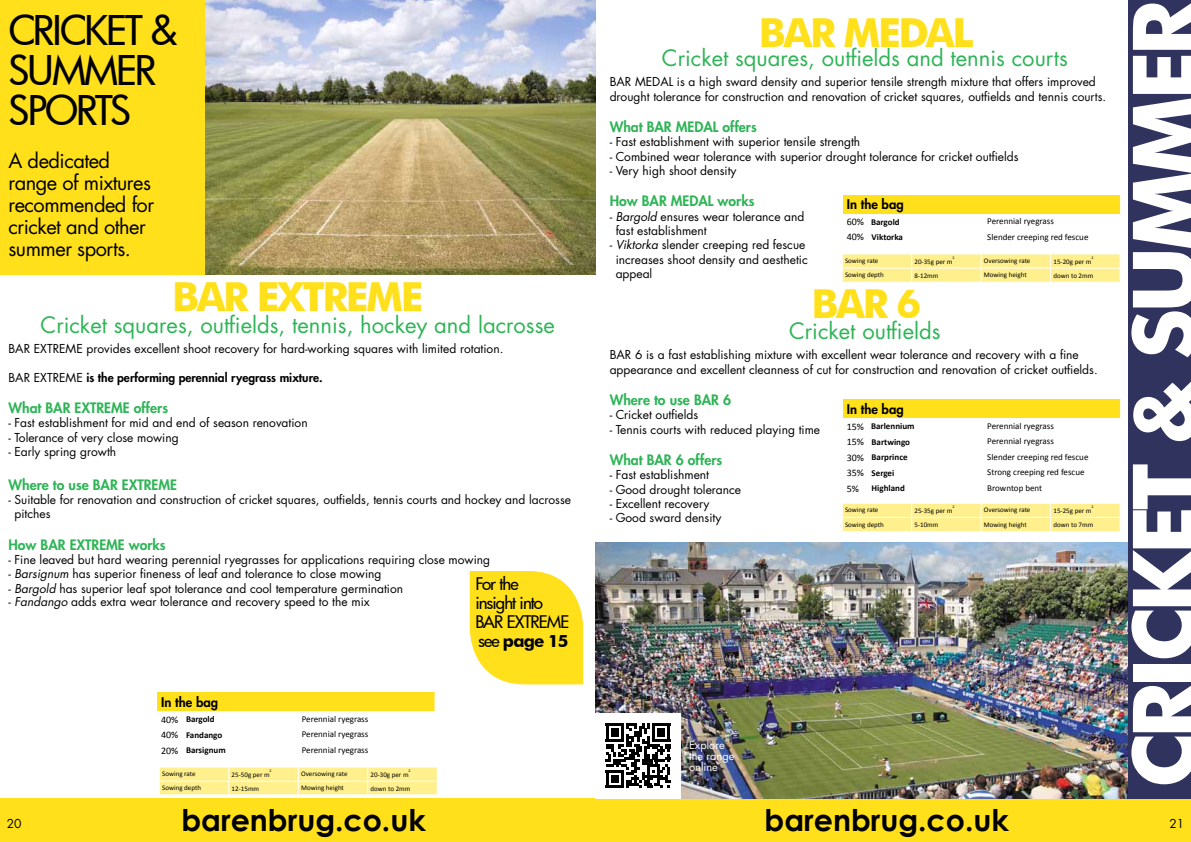
<style>
.page{position:relative;width:1191px;height:842px;background:#fff}
.page>*{position:absolute;margin:0;border:0;box-sizing:border-box;transform-origin:0 0}
.t1{font:700 87px "Futura BT";letter-spacing:-.06em;color:#fff}
.t2{font:700 40px "Futura BT";letter-spacing:-.06em;color:#ffe01b}
.t3{font:500 40px/40px "Futura";letter-spacing:-.05em;color:#000}
.t4{font:700 30px "Century Gothic";color:#000}
.t5{font:22px "Futura Std";color:#2fb457}
.t6{font:20px/22px "Futura Std";letter-spacing:-.025em;color:#000}
.t7{font:500 17px/19px "Futura";letter-spacing:-.05em;color:#000}
.t8{font:700 17px "Futura BT";letter-spacing:-.05em;color:#000}
.t9{font:800 14px "Futura Std";color:#2fb457}
.t10{font:800 13px "Futura Std";color:#000}
.t11{font:12px/14.4px "Futura Std";color:#000}
.t12{font:800 12px "Futura Std";color:#000}
.t13{font:11px/11px "Futura Std";color:#fff}
.t14{font:10px "Calibri";color:#000}
.t15{font:9px "Calibri";color:#000}
.t16{font:700 9px "Calibri";color:#000}
.t17{font:7px "Calibri";color:#000}
.t18{font:4px "Calibri";color:#000}
.s1{font-weight:400}
.s2{font-style:italic}
.s3{font-family:"Futura";font-weight:500}
.s4{font-weight:400;font-size:10px}
</style>
<div class="page">
<div style="left:0;top:798px;width:1191px;height:44px;background:#ffe01b"></div>
<div style="left:0;top:0;width:206px;height:275px;background:#ffe01b"></div>
<img style="left:596px;top:543px;width:532px;height:255px">
<div style="left:1128px;top:0;width:63px;height:798px;background:#31335f"></div>
<div style="left:595px;top:713px;width:85px;height:85px;background:#fff"></div>
<svg style="left:606px;top:723px;width:64px;height:65px"></svg>
<hr style="left:652px;top:723px;width:18px;height:3px;background:#000">
<svg style="left:157px;top:692px;width:281px;height:103px"></svg>
<hr style="left:185px;top:763px;width:114px;height:1px;background:#fff">
<hr style="left:299px;top:763px;width:136px;height:1px;background:#fff">
<svg style="left:842px;top:195px;width:279px;height:87px"></svg>
<hr style="left:871px;top:250px;width:113px;height:1px;background:#fff">
<hr style="left:984px;top:250px;width:137px;height:1px;background:#fff">
<svg style="left:842px;top:399px;width:279px;height:132px"></svg>
<hr style="left:871px;top:501px;width:113px;height:1px;background:#fff">
<hr style="left:984px;top:501px;width:137px;height:1px;background:#fff">
<img style="left:206px;top:0;width:389px;height:275px">
<svg style="left:470px;top:571px;width:113px;height:113px;background:#ffe22f"></svg>
<h2 class="t3" style="left:9px;top:9px;width:171px">CRICKET &amp;<br>SUMMER<br>SPORTS</h2>
<h3 class="t6" style="left:9px;top:150px;width:147px">A dedicated range of mixtures recommended for cricket and other summer sports.</h3>
<h2 class="t2" style="left:172px;top:272px;width:253px">BAR EXTREME</h2>
<h3 class="t5" style="left:41px;top:311px;width:516px">Cricket squares, outfields, tennis, hockey and lacrosse</h3>
<p class="t11" style="left:9px;top:341px;width:496px">BAR EXTREME provides excellent shoot recovery for hard-working squares with limited rotation.</p>
<p class="t12" style="left:9px;top:370px;width:315px"><span class="s1">BAR EXTREME</span> is the performing perennial ryegrass mixture.</p>
<p class="t9" style="left:9px;top:399px;width:161px">What BAR EXTREME offers</p>
<p class="t11" style="left:9px;top:416px;width:301px">- Fast establishment for mid and end of season renovation</p>
<p class="t11" style="left:9px;top:430px;width:172px">- Tolerance of very close mowing</p>
<p class="t11" style="left:9px;top:445px;width:109px">- Early spring growth</p>
<p class="t9" style="left:9px;top:476px;width:170px">Where to use BAR EXTREME</p>
<p class="t11" style="left:15px;top:493px;width:558px;text-indent:-6px">- Suitable for renovation and construction of cricket squares, outfields, tennis courts and hockey and lacrosse pitches</p>
<p class="t9" style="left:9px;top:536px;width:159px">How BAR EXTREME works</p>
<p class="t11" style="left:9px;top:553px;width:483px">- Fine leaved but hard wearing perennial ryegrasses for applications requiring close mowing</p>
<p class="t11" style="left:9px;top:567px;width:374px">- <span class="s2">Barsignum</span> has superior fineness of leaf and tolerance to close mowing</p>
<p class="t11" style="left:9px;top:581px;width:396px">- <span class="s2">Bargold</span> has superior leaf spot tolerance and cool temperature germination</p>
<p class="t11" style="left:9px;top:594px;width:363px">- <span class="s2">Fandango</span> adds extra wear tolerance and recovery speed to the mix</p>
<h3 class="t7" style="left:475px;top:573px;width:95px">For the<br>insight into<br>BAR EXTREME</h3>
<h3 class="t8" style="left:478px;top:630px;width:92px"><span class="s3">see</span> page 15</h3>
<p class="t10" style="left:161px;top:694px;width:58px">In the bag</p>
<p class="t16" style="left:161px;top:713px;width:55px"><span class="s4">40%</span> Bargold</p>
<p class="t15" style="left:302px;top:713px;width:68px">Perennial ryegrass</p>
<p class="t16" style="left:161px;top:729px;width:63px"><span class="s4">40%</span> Fandango</p>
<p class="t15" style="left:302px;top:729px;width:68px">Perennial ryegrass</p>
<p class="t16" style="left:161px;top:744px;width:66px"><span class="s4">20%</span> Barsignum</p>
<p class="t15" style="left:302px;top:744px;width:68px">Perennial ryegrass</p>
<p class="t18" style="left:270px;top:768px;width:4px">2</p>
<p class="t17" style="left:162px;top:769px;width:35px">Sowing rate</p>
<p class="t17" style="left:232px;top:770px;width:39px">25-50g per m</p>
<p class="t18" style="left:408px;top:768px;width:4px">2</p>
<p class="t17" style="left:301px;top:769px;width:48px">Oversowing rate</p>
<p class="t17" style="left:370px;top:770px;width:39px">20-30g per m</p>
<p class="t17" style="left:162px;top:783px;width:40px">Sowing depth</p>
<p class="t17" style="left:232px;top:784px;width:29px">12-15mm</p>
<p class="t17" style="left:301px;top:783px;width:44px">Mowing height</p>
<p class="t17" style="left:370px;top:784px;width:41px">down to 2mm</p>
<h2 class="t2" style="left:759px;top:9px;width:216px">BAR MEDAL</h2>
<h3 class="t5" style="left:662px;top:44px;width:407px">Cricket squares, outfields and tennis courts</h3>
<p class="t11" style="left:609px;top:75px;width:498px">BAR MEDAL is a high sward density and superior tensile strength mixture that offers improved drought tolerance for construction and renovation of cricket squares, outfields and tennis courts.</p>
<p class="t9" style="left:609px;top:118px;width:149px">What BAR MEDAL offers</p>
<p class="t11" style="left:609px;top:135px;width:252px">- Fast establishment with superior tensile strength</p>
<p class="t11" style="left:609px;top:149px;width:410px">- Combined wear tolerance with superior drought tolerance for cricket outfields</p>
<p class="t11" style="left:609px;top:163px;width:128px">- Very high shoot density</p>
<p class="t9" style="left:609px;top:192px;width:146px">How BAR MEDAL works</p>
<p class="t11" style="left:615px;top:209px;width:190px;text-indent:-6px">- <span class="s2">Bargold</span> ensures wear tolerance and fast establishment</p>
<p class="t11" style="left:615px;top:238px;width:194px;text-indent:-6px">- <span class="s2">Viktorka</span> slender creeping red fescue increases shoot density and aesthetic appeal</p>
<p class="t10" style="left:846px;top:196px;width:58px">In the bag</p>
<p class="t16" style="left:846px;top:216px;width:54px"><span class="s4">60%</span> Bargold</p>
<p class="t15" style="left:987px;top:215px;width:68px">Perennial ryegrass</p>
<p class="t16" style="left:846px;top:231px;width:58px"><span class="s4">40%</span> Viktorka</p>
<p class="t15" style="left:987px;top:231px;width:103px">Slender creeping red fescue</p>
<p class="t18" style="left:952px;top:255px;width:4px">2</p>
<p class="t18" style="left:1091px;top:255px;width:4px">2</p>
<p class="t17" style="left:845px;top:256px;width:35px">Sowing rate</p>
<p class="t17" style="left:914px;top:257px;width:39px">20-35g per m</p>
<p class="t17" style="left:984px;top:256px;width:48px">Oversowing rate</p>
<p class="t17" style="left:1053px;top:257px;width:39px">15-20g per m</p>
<p class="t17" style="left:845px;top:271px;width:40px">Sowing depth</p>
<p class="t17" style="left:914px;top:271px;width:25px">8-12mm</p>
<p class="t17" style="left:984px;top:271px;width:44px">Mowing height</p>
<p class="t17" style="left:1053px;top:271px;width:41px">down to 2mm</p>
<h2 class="t2" style="left:811px;top:279px;width:111px">BAR 6</h2>
<h3 class="t5" style="left:789px;top:317px;width:153px">Cricket outfields</h3>
<p class="t11" style="left:609px;top:348px;width:489px">BAR 6 is a fast establishing mixture with excellent wear tolerance and recovery with a fine appearance and excellent cleanness of cut for construction and renovation of cricket outfields.</p>
<p class="t9" style="left:609px;top:391px;width:123px">Where to use BAR 6</p>
<p class="t11" style="left:609px;top:408px;width:90px">- Cricket outfields</p>
<p class="t11" style="left:609px;top:422px;width:212px">- Tennis courts with reduced playing time</p>
<p class="t9" style="left:609px;top:451px;width:114px">What BAR 6 offers</p>
<p class="t11" style="left:609px;top:468px;width:101px">- Fast establishment</p>
<p class="t11" style="left:609px;top:482px;width:133px">- Good drought tolerance</p>
<p class="t11" style="left:609px;top:497px;width:101px">- Excellent recovery</p>
<p class="t11" style="left:609px;top:511px;width:113px">- Good sward density</p>
<p class="t10" style="left:846px;top:401px;width:58px">In the bag</p>
<p class="t16" style="left:846px;top:420px;width:69px"><span class="s4">15%</span> Barlennium</p>
<p class="t15" style="left:987px;top:420px;width:68px">Perennial ryegrass</p>
<p class="t16" style="left:846px;top:436px;width:65px"><span class="s4">15%</span> Bartwingo</p>
<p class="t15" style="left:987px;top:436px;width:68px">Perennial ryegrass</p>
<p class="t16" style="left:846px;top:451px;width:62px"><span class="s4">30%</span> Barprince</p>
<p class="t15" style="left:987px;top:451px;width:103px">Slender creeping red fescue</p>
<p class="t16" style="left:846px;top:467px;width:49px"><span class="s4">35%</span> Sergei</p>
<p class="t15" style="left:987px;top:467px;width:99px">Strong creeping red fescue</p>
<p class="t14" style="left:846px;top:482px;width:14px">5%</p>
<p class="t16" style="left:871px;top:482px;width:35px">Highland</p>
<p class="t15" style="left:987px;top:482px;width:56px">Browntop bent</p>
<p class="t18" style="left:952px;top:504px;width:4px">2</p>
<p class="t18" style="left:1091px;top:504px;width:4px">2</p>
<p class="t17" style="left:845px;top:506px;width:35px">Sowing rate</p>
<p class="t17" style="left:914px;top:506px;width:39px">25-35g per m</p>
<p class="t17" style="left:984px;top:506px;width:48px">Oversowing rate</p>
<p class="t17" style="left:1053px;top:506px;width:39px">15-25g per m</p>
<p class="t17" style="left:845px;top:520px;width:40px">Sowing depth</p>
<p class="t17" style="left:914px;top:520px;width:25px">5-10mm</p>
<p class="t17" style="left:984px;top:520px;width:44px">Mowing height</p>
<p class="t17" style="left:1053px;top:520px;width:41px">down to 7mm</p>
<p class="t13" style="left:689px;top:739px;width:47px">Explore the range online</p>
<h1 class="t1" style="left:1111px;top:788px;width:789px;rotate:-90deg">CRICKET &amp; SUMMER</h1>
<p class="t11" style="left:7px;top:816px;width:16px">20</p>
<h3 class="t4" style="left:181px;top:798px;width:246px">barenbrug.co.uk</h3>
<h3 class="t4" style="left:764px;top:798px;width:246px">barenbrug.co.uk</h3>
<p class="t11" style="left:1169px;top:816px;width:16px">21</p>
</div>
